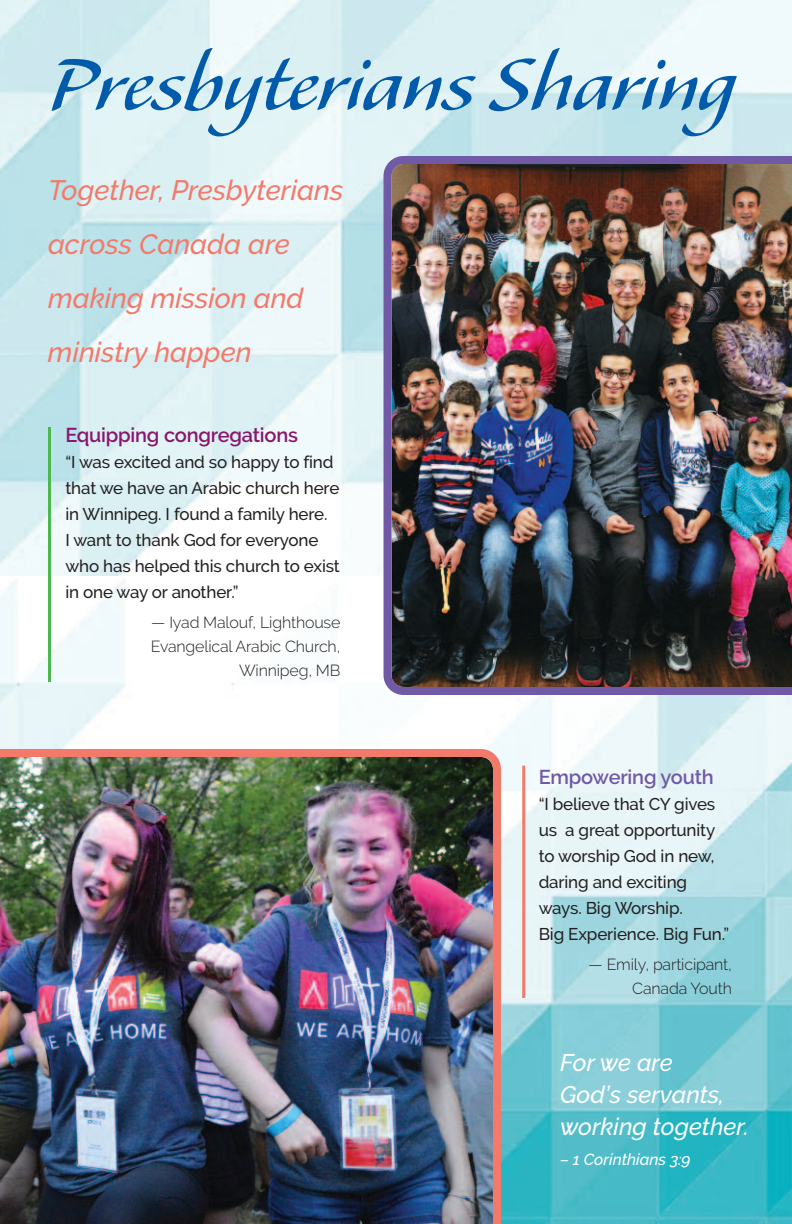
<style>
.page{position:relative;width:792px;height:1224px;background:#fff}
.page>*{position:absolute;margin:0;border:0;box-sizing:border-box;transform-origin:0 0}
.t1{font:94px "Alexa";letter-spacing:-.01em;color:#015aaa}
.t2{font:italic 500 28px/54px "Raleway";color:#f37a6b}
.t3{font:italic 500 24px/32px "Raleway";color:#fff}
.t4{font:600 20px "Raleway";letter-spacing:-.01em;color:#89156e}
.t5{font:600 20px "Raleway";letter-spacing:-.01em;color:#7059a5}
.t6{font:500 17px/26px "Raleway";letter-spacing:-.01em;color:#231f20}
.t7{font:300 16px/24px "Raleway";letter-spacing:-.01em;color:#231f20;text-align:right}
.t8{font:italic 500 16px "Raleway";color:#fff}
</style>
<div class="page">
<img style="left:0;top:0;width:792px;height:576px">
<img style="left:0;top:576px;width:792px;height:648px">
<hr style="left:522px;top:766px;width:3px;height:232px;background:#f37a6b">
<hr style="left:48px;top:427px;width:3px;height:255px;background:#4ab84f">
<img style="left:0;top:749px;width:501px;height:475px">
<img style="left:384px;top:156px;width:408px;height:539px">
<h1 class="t1" style="left:48px;top:48px;width:689px">Presbyterians Sharing</h1>
<h2 class="t2" style="left:48px;top:163px;width:297px">Together, Presbyterians across Canada are making mission and ministry happen</h2>
<p class="t4" style="left:65px;top:423px;width:234px">Equipping congregations</p>
<p class="t6" style="left:65px;top:449px;width:276px">“I was excited and so happy to find that we have an Arabic church here in Winnipeg. I found a family here.<br>I want to thank God for everyone who has helped this church to exist in one way or another.”</p>
<p class="t7" style="left:151px;top:610px;width:191px">— Iyad Malouf, Lighthouse<br>Evangelical Arabic Church,<br>Winnipeg, MB</p>
<p class="t5" style="left:539px;top:766px;width:177px">Empowering youth</p>
<p class="t6" style="left:539px;top:791px;width:192px">“I believe that CY gives us a great opportunity to worship God in new, daring and exciting ways. Big Worship.<br>Big Experience. Big Fun.”</p>
<p class="t7" style="left:589px;top:953px;width:145px">— Emily, participant,<br>Canada Youth</p>
<h3 class="t3" style="left:560px;top:1046px;width:190px">For we are<br>God’s servants, working together.</h3>
<p class="t8" style="left:560px;top:1150px;width:132px">– 1 Corinthians 3:9</p>
</div>
